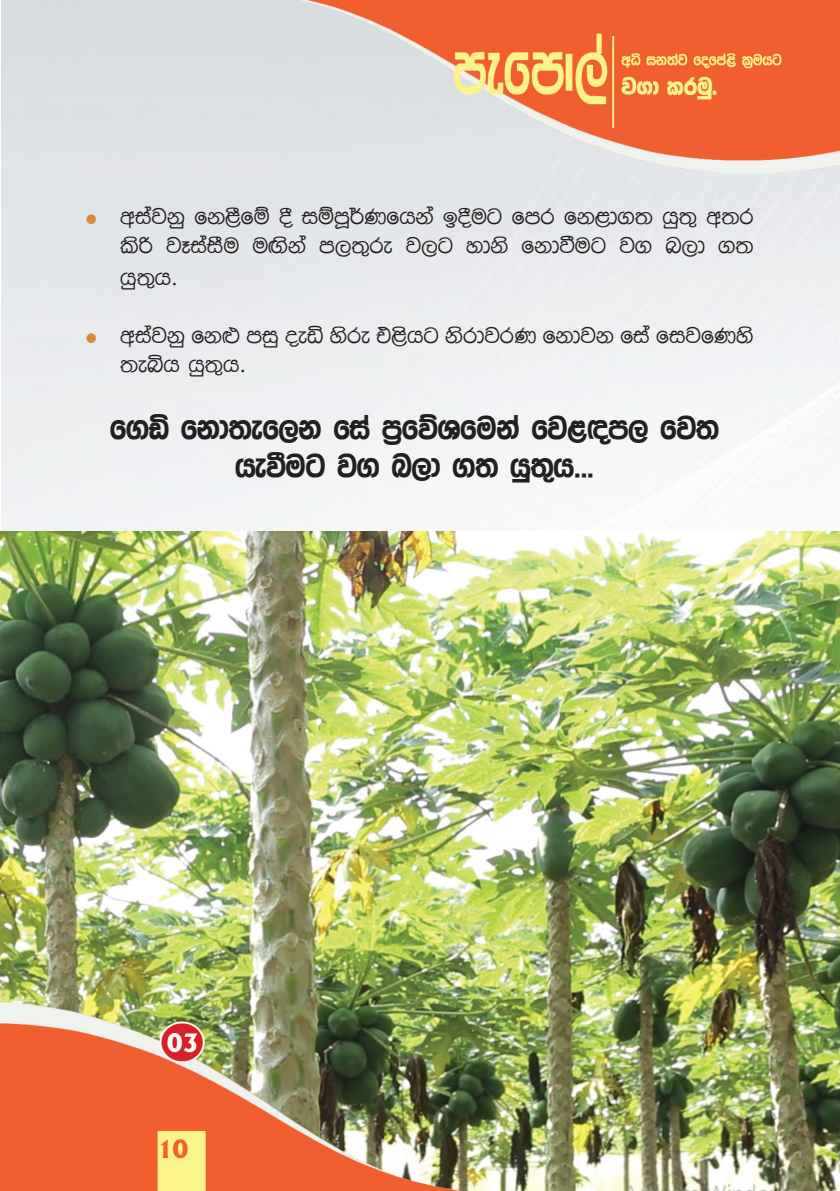
<style>
.page{position:relative;width:840px;height:1191px;background:#fff}
.page>*{position:absolute;margin:0;border:0;box-sizing:border-box;transform-origin:0 0}
.t1{font:32px/38.4px "FM Sandhyaneex";color:#231f20;text-align:center}
.t2{font:24px/28.8px "FM Malithix";color:#231f20;text-align:right}
.t3{font:800 24px "Albertus";color:#f16031}
.s1{font-size:22px;color:#d98938}
</style>
<div class="page">
<img style="left:0;top:0;width:839px;height:1191px">
<p class="t2" style="left:86px;top:203px;width:668px"><span class="s1">²</span> wiajkqfk&lt;Sfï § iïmQ¾Kfhka b§ug fmr fk&lt;d.; hq;= w;r lsß jEiaiSu uÕska m,;=re j,g ydksfkdùug j. n,d .;</p>
<p class="t2" style="left:120px;top:263px;width:59px">hq;=h'</p>
<p class="t2" style="left:120px;top:321px;width:649px;text-align:left;text-indent:-34px"><span class="s1">²</span> wiajkqfk¿ miqoeä ysre t&lt;shg ksrdjrK fkdjk fia fijfKys ;eìh hq;=h'</p>
<p class="t1" style="left:110px;top:409px;width:610px">F.Ä FKD;EF,K FIA M%FÕYFUKA FJ&lt;|M, FJ;<br>HEÙUG J. N,D .; HQ;=H'''</p>
<p class="t3" style="left:157px;top:1134px;width:32px">10</p>
</div>
